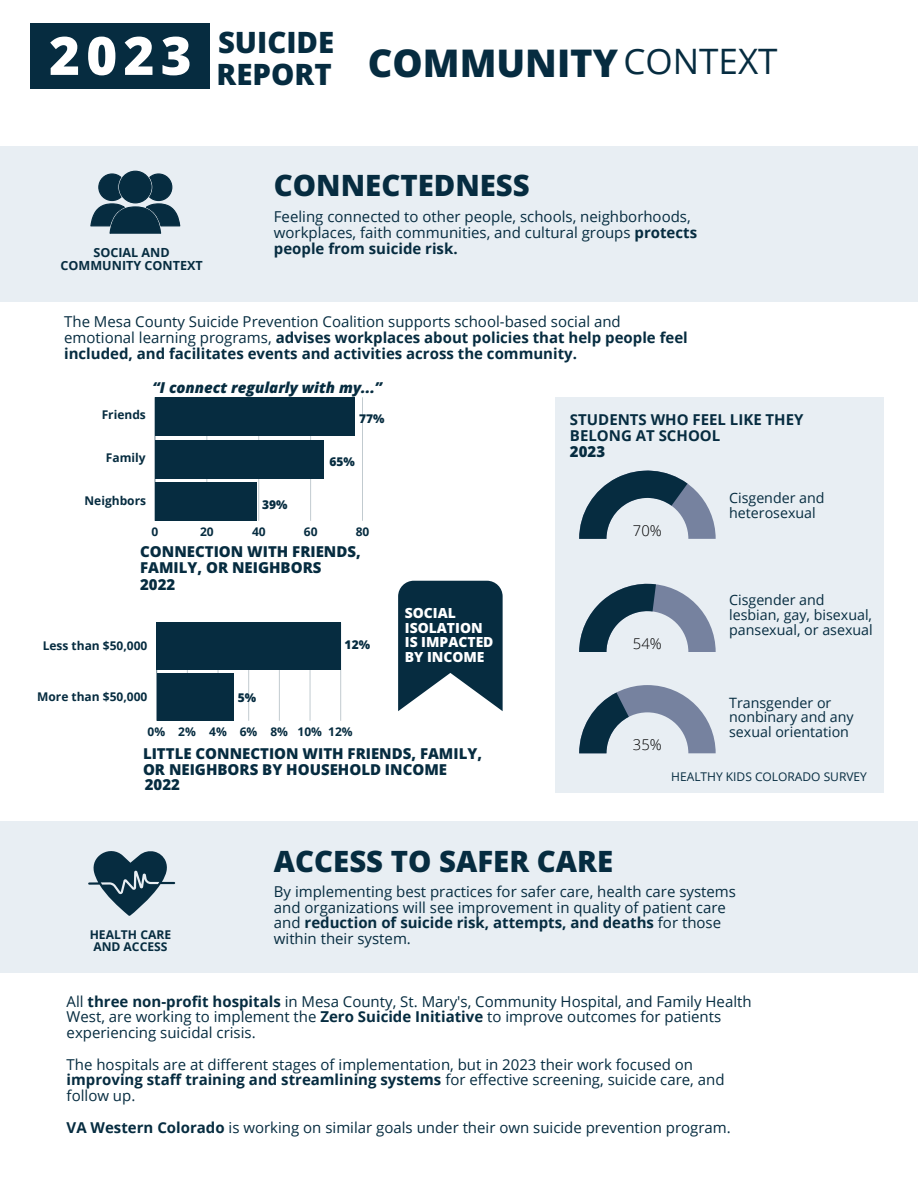
<style>
.page{position:relative;width:918px;height:1188px;background:#fff}
.page>*{position:absolute;margin:0;border:0;box-sizing:border-box;transform-origin:0 0}
.t1{font:800 52.95px "Open Sans";color:#fff}
.t2{font:800 38.1px "Open Sans";color:#062c40}
.t3{font:35.1px "Open Sans";color:#062c40}
.t4{font:800 29.4px "Open Sans";color:#062c40}
.t5{font:15px/15.8px "Open Sans";color:#062c40}
.t6{font:700 15px/15.8px "Open Sans";color:#062c40}
.t7{font:800 15px/15.8px "Open Sans";color:#062c40}
.t8{font:italic 800 15px "Open Sans";color:#062c40}
.t9{font:300 14.85px "Open Sans";color:#000}
.t10{font:14.25px/14.7px "Open Sans";color:#062c40}
.t11{font:800 13.95px/14.7px "Open Sans";color:#fff}
.t12{font:700 12.6px/12.6px "Open Sans";color:#062c40;text-align:center}
.t13{font:700 12.15px/12.1px "Open Sans";color:#062c40;text-align:center}
.t14{font:700 12px "Open Sans";color:#062c40}
.t15{font:12px "Open Sans";color:#062c40}
.t16{font:800 12px "Open Sans";color:#062c40}
.s1{font-weight:700}
.s2{font-weight:400}
</style>
<div class="page">
<div style="left:0;top:146px;width:918px;height:156px;background:#e8eef3"></div>
<div style="left:0;top:822px;width:918px;height:151px;background:#e8eef3"></div>
<div style="left:31px;top:24px;width:179px;height:65px;background:#062c40"></div>
<svg style="left:398px;top:581px;width:105px;height:130px;background:#2c4c5d"></svg>
<hr style="left:156px;top:623px;width:1px;height:98px;background:#062c40;opacity:.6">
<hr style="left:187px;top:623px;width:1px;height:98px;background:#062c40;opacity:.25">
<hr style="left:218px;top:623px;width:1px;height:98px;background:#062c40;opacity:.25">
<hr style="left:248px;top:623px;width:1px;height:98px;background:#cdd4d8">
<hr style="left:279px;top:623px;width:1px;height:98px;background:#c9d1d5">
<hr style="left:310px;top:623px;width:1px;height:98px;background:#dde2e5">
<hr style="left:340px;top:623px;width:1px;height:98px;background:#cdd4d8">
<div style="left:157px;top:623px;width:184px;height:47px;background:#062c40"></div>
<div style="left:157px;top:674px;width:76px;height:47px;background:#062c40"></div>
<hr style="left:155px;top:397px;width:1px;height:124px;background:#062c40;opacity:.6">
<hr style="left:207px;top:397px;width:1px;height:124px;background:#062c40;opacity:.25">
<hr style="left:258px;top:397px;width:1px;height:124px;background:#cfd6da">
<hr style="left:310px;top:397px;width:1px;height:124px;background:#c8d0d5">
<hr style="left:362px;top:397px;width:1px;height:124px;background:#c1cacf">
<div style="left:155px;top:397px;width:200px;height:39px;background:#062c40"></div>
<div style="left:155px;top:440px;width:169px;height:38px;background:#062c40"></div>
<div style="left:155px;top:482px;width:101px;height:39px;background:#062c40"></div>
<div style="left:555px;top:397px;width:329px;height:396px;background:#e8eef3"></div>
<svg style="left:579px;top:471px;width:137px;height:68px"></svg>
<svg style="left:579px;top:584px;width:137px;height:68px"></svg>
<svg style="left:579px;top:685px;width:137px;height:68px"></svg>
<svg style="left:90px;top:171px;width:90px;height:63px"></svg>
<svg style="left:88px;top:851px;width:87px;height:65px"></svg>
<h4 class="t1" style="left:49px;top:18px;width:144px">2023</h4>
<h1 class="t4" style="left:218px;top:21px;width:118px">SUICIDE</h1>
<h4 class="t4" style="left:217px;top:54px;width:117px">REPORT</h4>
<p class="t2" style="left:368px;top:36px;width:252px">COMMUNITY</p>
<h4 class="t3" style="left:623px;top:36px;width:156px">CONTEXT</h4>
<h2 class="t12" style="left:61px;top:246px;width:144px">SOCIAL AND<br>COMMUNITY CONTEXT</h2>
<h4 class="t4" style="left:274px;top:165px;width:257px">CONNECTEDNESS</h4>
<h3 class="t5" style="left:274px;top:208px;width:425px">Feeling connected to other people, schools, neighborhoods, workplaces, faith communities, and cultural groups <span class="s1">protects people from suicide risk.</span></h3>
<p class="t6" style="left:64px;top:313px;width:625px"><span class="s2">The Mesa County Suicide Prevention Coalition supports school-based social and emotional learning programs,</span> advises workplaces about policies that help people feel included, and facilitates events and activities across the community.</p>
<h5 class="t8" style="left:153px;top:377px;width:231px">“I connect regularly with my...”</h5>
<p class="t14" style="left:102px;top:407px;width:46px">Friends</p>
<p class="t14" style="left:106px;top:449px;width:41px">Family</p>
<p class="t14" style="left:85px;top:492px;width:63px">Neighbors</p>
<h5 class="t16" style="left:262px;top:496px;width:27px">39%</h5>
<h5 class="t16" style="left:359px;top:410px;width:27px">77%</h5>
<h5 class="t16" style="left:329px;top:453px;width:27px">65%</h5>
<p class="t14" style="left:152px;top:523px;width:8px">0</p>
<p class="t14" style="left:200px;top:523px;width:15px">20</p>
<p class="t14" style="left:252px;top:523px;width:15px">40</p>
<p class="t14" style="left:304px;top:523px;width:15px">60</p>
<p class="t14" style="left:356px;top:523px;width:15px">80</p>
<p class="t7" style="left:140px;top:544px;width:222px">CONNECTION WITH FRIENDS,<br>FAMILY, OR NEIGHBORS</p>
<p class="t7" style="left:140px;top:577px;width:37px">2022</p>
<p class="t14" style="left:43px;top:637px;width:106px">Less than $50,000</p>
<p class="t14" style="left:37px;top:688px;width:112px">More than $50,000</p>
<h5 class="t16" style="left:238px;top:690px;width:20px">5%</h5>
<h5 class="t16" style="left:345px;top:636px;width:27px">12%</h5>
<p class="t14" style="left:148px;top:723px;width:207px">0% 2% 4% 6% 8% 10% 12%</p>
<p class="t11" style="left:405px;top:605px;width:90px">SOCIAL<br>ISOLATION<br>IS IMPACTED<br>BY INCOME</p>
<h5 class="t7" style="left:143px;top:745px;width:341px">LITTLE CONNECTION WITH FRIENDS, FAMILY,<br>OR NEIGHBORS BY HOUSEHOLD INCOME</h5>
<p class="t7" style="left:145px;top:776px;width:37px">2022</p>
<p class="t6" style="left:570px;top:412px;width:235px">STUDENTS WHO FEEL LIKE THEY<br>BELONG AT SCHOOL</p>
<p class="t7" style="left:570px;top:443px;width:37px">2023</p>
<p class="t9" style="left:633px;top:520px;width:30px">70%</p>
<p class="t10" style="left:729px;top:490px;width:97px">Cisgender and</p>
<p class="t10" style="left:729px;top:505px;width:88px">heterosexual</p>
<p class="t9" style="left:633px;top:633px;width:30px">54%</p>
<p class="t10" style="left:729px;top:592px;width:145px">Cisgender and lesbian, gay, bisexual, pansexual, or asexual</p>
<p class="t9" style="left:633px;top:734px;width:30px">35%</p>
<p class="t10" style="left:729px;top:695px;width:126px">Transgender or nonbinary and any sexual orientation</p>
<p class="t15" style="left:671px;top:768px;width:197px">HEALTHY KIDS COLORADO SURVEY</p>
<h6 class="t13" style="left:90px;top:928px;width:83px">HEALTH CARE<br>AND ACCESS</h6>
<p class="t4" style="left:274px;top:841px;width:341px">ACCESS TO SAFER CARE</p>
<p class="t5" style="left:274px;top:883px;width:464px">By implementing best practices for safer care, health care systems and organizations will see improvement in quality of patient care and <span class="s1">reduction of suicide risk, attempts, and deaths</span> for those within their system.</p>
<p class="t5" style="left:67px;top:993px;width:687px">All <span class="s1">three non-profit hospitals</span> in Mesa County, St. Mary's, Community Hospital, and Family Health<br>West, are working to implement the <span class="s1">Zero Suicide Initiative</span> to improve outcomes for patients experiencing suicidal crisis.</p>
<p class="t5" style="left:67px;top:1056px;width:659px">The hospitals are at different stages of implementation, but in 2023 their work focused on <span class="s1">improving staff training and streamlining systems</span> for effective screening, suicide care, and follow up.</p>
<p class="t5" style="left:67px;top:1119px;width:666px"><span class="s1">VA Western Colorado</span> is working on similar goals under their own suicide prevention program.</p>
</div>
